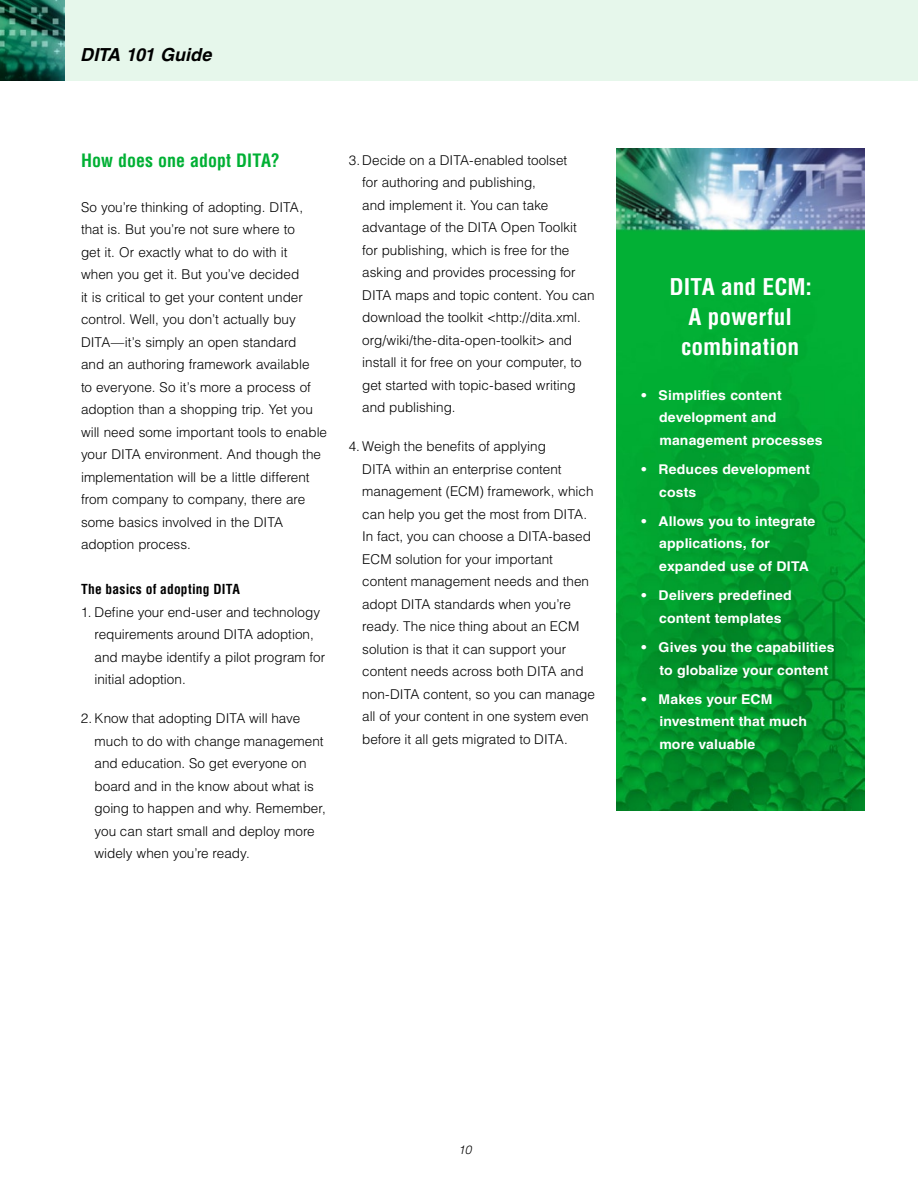
<style>
.page{position:relative;width:918px;height:1188px;background:#fff}
.page>*{position:absolute;margin:0;border:0;box-sizing:border-box;transform-origin:0 0}
.t1{font:700 condensed 22.5px/30px "Helvetica";color:#fff;text-align:center;scale:1.04 1}
.t2{font:700 condensed 18px "Helvetica";color:#00b034}
.t3{font:italic 700 18px "Helvetica";color:#000}
.t4{font:300 13.5px/22.5px "Helvetica";color:#000}
.t5{font:700 13.5px/22.5px "Helvetica";letter-spacing:.01em;color:#fff;scale:1.04 1}
.t6{font:700 condensed 13.5px "Helvetica";letter-spacing:.015em;color:#000}
.t7{font:italic 300 12px "Helvetica";color:#000}
</style>
<div class="page">
<img style="left:616px;top:148px;width:248px;height:662px">
<div style="left:0;top:0;width:918px;height:81px;background:#e6f7eb"></div>
<img style="left:0;top:0;width:65px;height:81px">
<h2 class="t3" style="left:80px;top:44px;width:133px">DITA 101 Guide</h2>
<h2 class="t2" style="left:81px;top:149px;width:200px">How does one adopt DITA?</h2>
<p class="t4" style="left:81px;top:195px;width:248px">So you’re thinking of adopting. DITA, that is. But you’re not sure where to<br>get it. Or exactly what to do with it<br>when you get it. But you’ve decided<br>it is critical to get your content under control. Well, you don’t actually buy DITA—it’s simply an open standard<br>and an authoring framework available<br>to everyone. So it’s more a process of adoption than a shopping trip. Yet you will need some important tools to enable your DITA environment. And though the implementation will be a little different from company to company, there are some basics involved in the DITA adoption process.</p>
<p class="t6" style="left:81px;top:581px;width:161px">The basics of adopting DITA</p>
<p class="t4" style="left:94px;top:600px;width:232px;text-indent:-14px">1. Define your end-user and technology requirements around DITA adoption, and maybe identify a pilot program for initial adoption.</p>
<p class="t4" style="left:94px;top:707px;width:233px;text-indent:-14px">2. Know that adopting DITA will have much to do with change management and education. So get everyone on board and in the know about what is going to happen and why. Remember, you can start small and deploy more widely when you’re ready.</p>
<p class="t4" style="left:362px;top:148px;width:234px;text-indent:-14px">3. Decide on a DITA-enabled toolset<br>for authoring and publishing,<br>and implement it. You can take advantage of the DITA Open Toolkit for publishing, which is free for the asking and provides processing for DITA maps and topic content. You can download the toolkit &lt;http://dita.xml. org/wiki/the-dita-open-toolkit&gt; and install it for free on your computer, to get started with topic-based writing and publishing.</p>
<p class="t4" style="left:362px;top:435px;width:234px;text-indent:-14px">4. Weigh the benefits of applying<br>DITA within an enterprise content management (ECM) framework, which can help you get the most from DITA.<br>In fact, you can choose a DITA-based ECM solution for your important content management needs and then adopt DITA standards when you’re ready. The nice thing about an ECM solution is that it can support your content needs across both DITA and non-DITA content, so you can manage all of your content in one system even before it all gets migrated to DITA.</p>
<h1 class="t1" style="left:670px;top:272px;width:139px">DITA and ECM:<br>A powerful combination</h1>
<p class="t5" style="left:659px;top:384px;width:159px;text-indent:-18px">• Simplifies content development and management processes</p>
<p class="t5" style="left:659px;top:458px;width:147px;text-indent:-18px">• Reduces development costs</p>
<p class="t5" style="left:659px;top:510px;width:152px;text-indent:-18px">• Allows you to integrate applications, for expanded use of DITA</p>
<p class="t5" style="left:641px;top:584px;width:146px;text-align:center">• Delivers predefined content templates</p>
<p class="t5" style="left:659px;top:636px;width:170px;text-indent:-18px">• Gives you the capabilities to globalize your content</p>
<p class="t5" style="left:659px;top:688px;width:143px;text-indent:-18px">• Makes your ECM investment that much more valuable</p>
<p class="t7" style="left:458px;top:1142px;width:15px">10</p>
</div>
